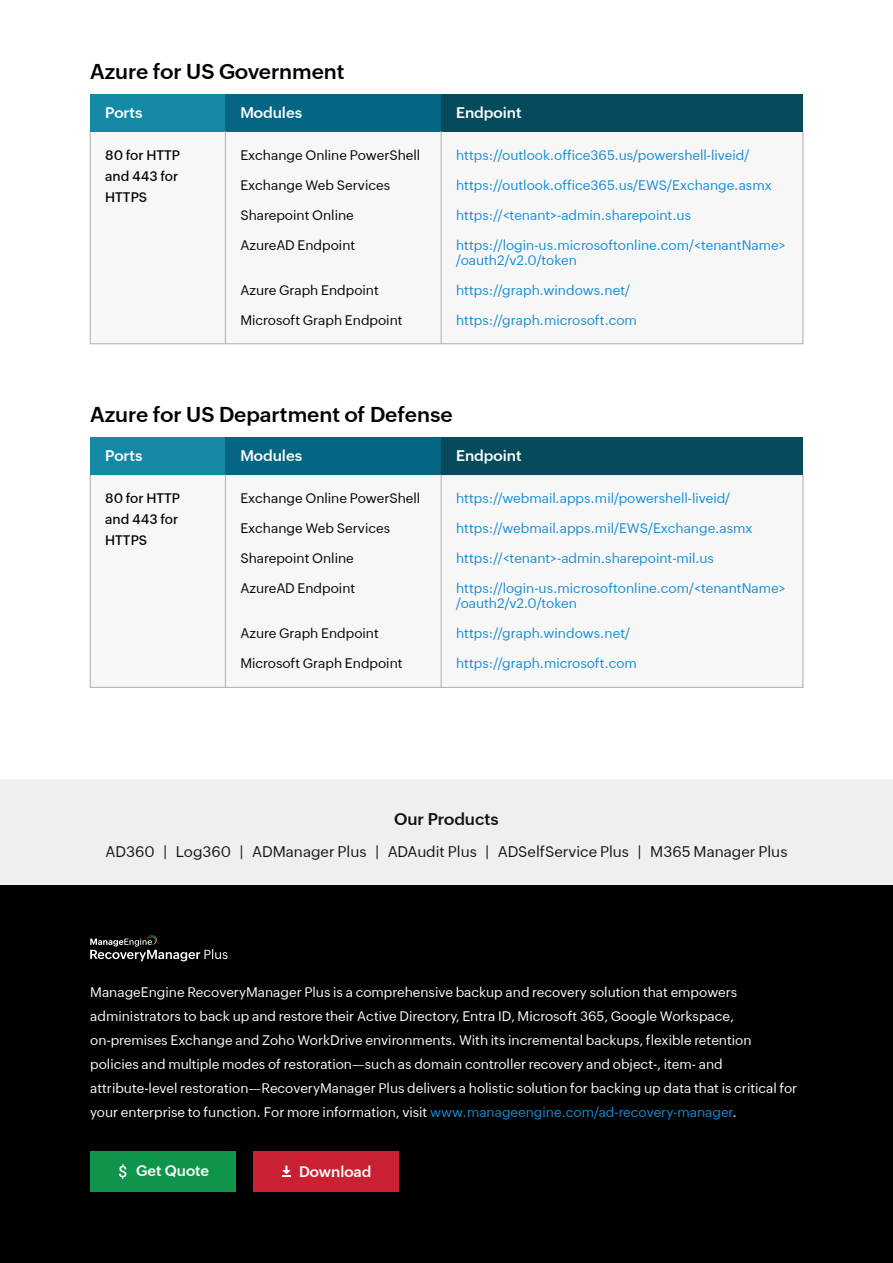
<style>
.page{position:relative;width:893px;height:1263px;background:#fff}
.page>*{position:absolute;margin:0;border:0;box-sizing:border-box;transform-origin:0 0}
.t1{font:600 21px "Zoho Puvi";color:#000}
.t2{font:600 16.5px "Zoho Puvi";color:#121212}
.t3{font:15px "Zoho Puvi";color:#121212}
.t4{font:600 15px "Zoho Puvi";color:#fff}
.t5{font:600 14.85px "Zoho Puvi";color:#fff}
.t6{font:13.5px/24px "Zoho Puvi";color:#fff}
.t7{font:13.5px/15px "Zoho Puvi";color:#138cd6}
.t8{font:13.5px "Zoho Puvi";color:#000}
.t9{font:500 13.5px/21px "Zoho Puvi";color:#000}
.s1{color:#138cd6}
</style>
<div class="page">
<div style="left:90px;top:131px;width:713px;height:213px;background:#f7f7f7;border:1px solid #adadad"></div>
<div style="left:90px;top:94px;width:227px;height:37px;background:#1389a5"></div>
<div style="left:441px;top:94px;width:362px;height:37px;background:#054b5b"></div>
<div style="left:225px;top:94px;width:216px;height:37px;background:#046682"></div>
<hr style="left:225px;top:131px;width:1px;height:213px;background:#adadad">
<hr style="left:441px;top:131px;width:1px;height:213px;background:#adadad">
<div style="left:90px;top:474px;width:713px;height:213px;background:#f7f7f7"></div>
<div style="left:90px;top:437px;width:227px;height:38px;background:#1389a5"></div>
<div style="left:441px;top:437px;width:362px;height:38px;background:#054b5b"></div>
<div style="left:225px;top:437px;width:216px;height:38px;background:#046682"></div>
<hr style="left:225px;top:475px;width:1px;height:212px;background:#adadad">
<hr style="left:441px;top:475px;width:1px;height:212px;background:#adadad">
<div style="left:0;top:884px;width:893px;height:379px;background:#000"></div>
<div style="left:90px;top:1151px;width:145px;height:41px;background:#0e944b"></div>
<div style="left:253px;top:1151px;width:145px;height:41px;background:#c92033"></div>
<svg style="left:119px;top:1164px;width:7px;height:15px"></svg>
<svg style="left:282px;top:1165px;width:9px;height:12px"></svg>
<svg style="left:90px;top:934px;width:137px;height:27px"></svg>
<div style="left:0;top:779px;width:893px;height:106px;background:#efefef"></div>
<h1 class="t1" style="left:90px;top:55px;width:256px">Azure for US Government</h1>
<p class="t4" style="left:240px;top:101px;width:63px">Modules</p>
<p class="t4" style="left:456px;top:101px;width:67px">Endpoint</p>
<p class="t4" style="left:105px;top:101px;width:39px">Ports</p>
<p class="t9" style="left:105px;top:143px;width:76px">80 for HTTP and 443 for<br>HTTPS</p>
<p class="t8" style="left:240px;top:145px;width:181px">Exchange Online PowerShell</p>
<p class="t7" style="left:456px;top:146px;width:295px">https://outlook.office365.us/powershell-liveid/</p>
<p class="t7" style="left:456px;top:176px;width:317px">https://outlook.office365.us/EWS/Exchange.asmx</p>
<p class="t7" style="left:456px;top:206px;width:236px">https://&lt;tenant&gt;-admin.sharepoint.us</p>
<p class="t7" style="left:456px;top:236px;width:331px">https://login-us.microsoftonline.com/&lt;tenantName&gt; /oauth2/v2.0/token</p>
<p class="t7" style="left:456px;top:281px;width:175px">https://graph.windows.net/</p>
<p class="t7" style="left:456px;top:311px;width:182px">https://graph.microsoft.com</p>
<p class="t8" style="left:240px;top:175px;width:151px">Exchange Web Services</p>
<p class="t8" style="left:240px;top:205px;width:115px">Sharepoint Online</p>
<p class="t8" style="left:240px;top:235px;width:116px">AzureAD Endpoint</p>
<p class="t8" style="left:240px;top:280px;width:140px">Azure Graph Endpoint</p>
<p class="t8" style="left:240px;top:310px;width:164px">Microsoft Graph Endpoint</p>
<h1 class="t1" style="left:90px;top:399px;width:364px">Azure for US Department of Defense</h1>
<p class="t4" style="left:240px;top:444px;width:63px">Modules</p>
<p class="t4" style="left:456px;top:444px;width:67px">Endpoint</p>
<p class="t4" style="left:105px;top:444px;width:39px">Ports</p>
<p class="t9" style="left:105px;top:487px;width:76px">80 for HTTP and 443 for<br>HTTPS</p>
<p class="t8" style="left:240px;top:488px;width:181px">Exchange Online PowerShell</p>
<p class="t7" style="left:456px;top:490px;width:276px">https://webmail.apps.mil/powershell-liveid/</p>
<p class="t7" style="left:456px;top:520px;width:298px">https://webmail.apps.mil/EWS/Exchange.asmx</p>
<p class="t7" style="left:456px;top:550px;width:259px">https://&lt;tenant&gt;-admin.sharepoint-mil.us</p>
<p class="t7" style="left:456px;top:580px;width:331px">https://login-us.microsoftonline.com/&lt;tenantName&gt; /oauth2/v2.0/token</p>
<p class="t7" style="left:456px;top:625px;width:175px">https://graph.windows.net/</p>
<p class="t7" style="left:456px;top:655px;width:182px">https://graph.microsoft.com</p>
<p class="t8" style="left:240px;top:518px;width:151px">Exchange Web Services</p>
<p class="t8" style="left:240px;top:548px;width:115px">Sharepoint Online</p>
<p class="t8" style="left:240px;top:578px;width:116px">AzureAD Endpoint</p>
<p class="t8" style="left:240px;top:623px;width:140px">Azure Graph Endpoint</p>
<p class="t8" style="left:240px;top:653px;width:164px">Microsoft Graph Endpoint</p>
<p class="t2" style="left:394px;top:806px;width:106px">Our Products</p>
<p class="t3" style="left:106px;top:840px;width:683px">AD360 | Log360 | ADManager Plus | ADAudit Plus | ADSelfService Plus | M365 Manager Plus</p>
<p class="t6" style="left:90px;top:979px;width:709px">ManageEngine RecoveryManager Plus is a comprehensive backup and recovery solution that empowers administrators to back up and restore their Active Directory, Entra ID, Microsoft 365, Google Workspace, on-premises Exchange and Zoho WorkDrive environments. With its incremental backups, flexible retention policies and multiple modes of restoration—such as domain controller recovery and object-, item- and attribute-level restoration—RecoveryManager Plus delivers a holistic solution for backing up data that is critical for your enterprise to function. For more information, visit <span class="s1">www.manageengine.com/ad-recovery-manager</span>.</p>
<p class="t5" style="left:136px;top:1159px;width:74px">Get Quote</p>
<p class="t5" style="left:299px;top:1160px;width:74px">Download</p>
</div>
